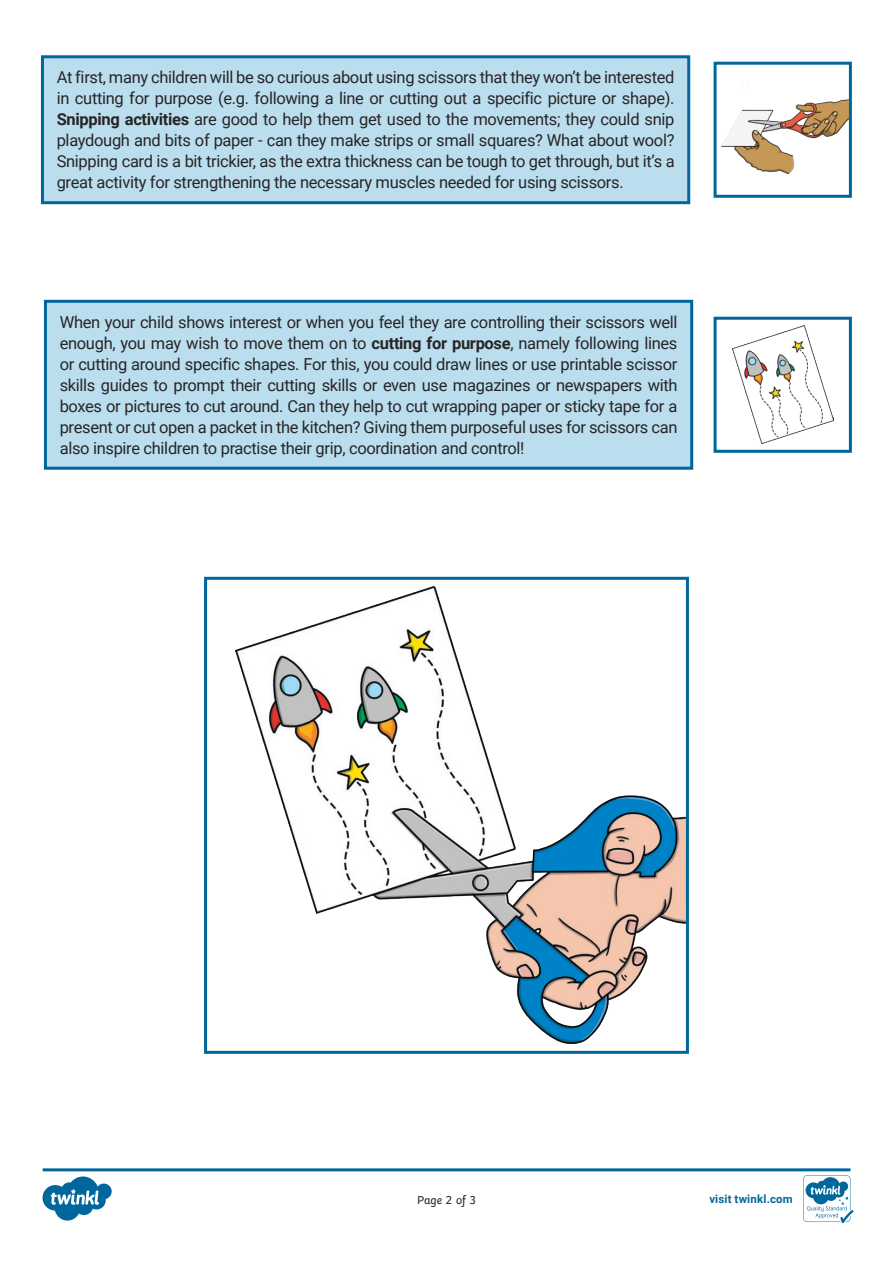
<style>
.page{position:relative;width:893px;height:1263px;background:#fff}
.page>*{position:absolute;margin:0;border:0;box-sizing:border-box;transform-origin:0 0}
.Adult_Body_Copy{font:16.5px/21px "Roboto";letter-spacing:-.02em;color:#282526;text-align:justify}
.Page_Numbers{font:12px "Twinkl";letter-spacing:-.005em;color:#282526}
.Logo_URL_-_Colour{font:700 11.4px "Roboto";letter-spacing:.02em;color:#00679d}
.s1{font-weight:700}
</style>
<div class="page">
<svg style="left:43px;top:1168px;width:810px;height:55px"></svg>
<img style="left:721px;top:99px;width:127px;height:75px">
<div style="left:714px;top:62px;width:138px;height:136px;border:3px solid #00679d"></div>
<div style="left:42px;top:57px;width:647px;height:146px;background:#bbdeef"></div>
<div style="left:41px;top:55px;width:649px;height:149px;border:3px solid #00679d"></div>
<img style="left:732px;top:326px;width:101px;height:118px">
<div style="left:714px;top:317px;width:138px;height:136px;border:3px solid #00679d"></div>
<div style="left:45px;top:301px;width:647px;height:167px;background:#bbdeef"></div>
<div style="left:44px;top:300px;width:649px;height:170px;border:3px solid #00679d"></div>
<img style="left:235px;top:586px;width:450px;height:458px">
<div style="left:204px;top:577px;width:485px;height:477px;border:3px solid #00679d"></div>
<p class="Adult_Body_Copy" style="left:57px;top:66px;width:619px">At first, many children will be so curious about using scissors that they won’t be interested in cutting for purpose (e.g. following a line or cutting out a specific picture or shape).<br><span class="s1">Snipping activities</span> are good to help them get used to the movements; they could snip playdough and bits of paper - can they make strips or small squares? What about wool?<br>Snipping card is a bit trickier, as the extra thickness can be tough to get through, but it’s a great activity for strengthening the necessary muscles needed for using scissors.</p>
<p class="Adult_Body_Copy" style="left:60px;top:311px;width:619px">When your child shows interest or when you feel they are controlling their scissors well enough, you may wish to move them on to <span class="s1">cutting for purpose</span>, namely following lines or cutting around specific shapes. For this, you could draw lines or use printable scissor skills guides to prompt their cutting skills or even use magazines or newspapers with boxes or pictures to cut around. Can they help to cut wrapping paper or sticky tape for a present or cut open a packet in the kitchen? Giving them purposeful uses for scissors can also inspire children to practise their grip, coordination and control!</p>
<p class="Page_Numbers" style="left:417px;top:1191px;width:60px">Page 2 of 3</p>
<p class="Logo_URL_-_Colour" style="left:709px;top:1191px;width:85px">visit twinkl.com</p>
</div>
